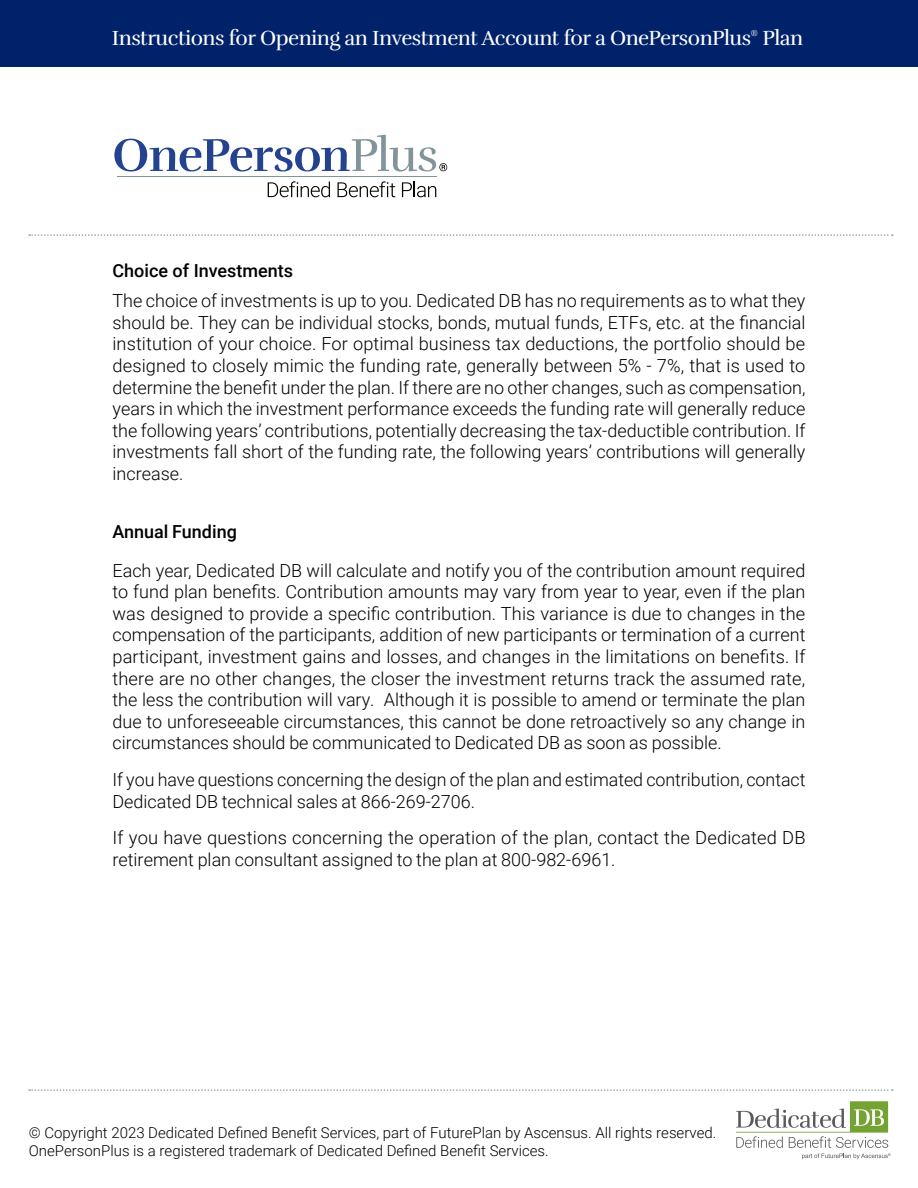
<style>
.page{position:relative;width:918px;height:1188px;background:#fff}
.page>*{position:absolute;margin:0;border:0;box-sizing:border-box;transform-origin:0 0}
.t1{font:21px "Rufina";letter-spacing:-.025em;color:#fff}
.t2{font:300 18px/21.6px "Roboto";color:#000;text-align:justify}
.t3{font:500 18px "Roboto";color:#000}
.t4{font:300 15px/18px "Roboto";color:#000}
.t5{font:9px "Rufina";color:#fff}
</style>
<div class="page">
<svg style="left:736px;top:1101px;width:155px;height:58px"></svg>
<svg style="left:29px;top:1089px;width:864px;height:2px"></svg>
<div style="left:0;top:0;width:918px;height:67px;background:#00226a"></div>
<svg style="left:268px;top:181px;width:62px;height:16px"></svg>
<svg style="left:338px;top:181px;width:57px;height:16px"></svg>
<svg style="left:402px;top:182px;width:34px;height:15px"></svg>
<hr style="left:117px;top:176px;width:319px;height:1px;background:#82939c">
<svg style="left:114px;top:135px;width:333px;height:37px"></svg>
<svg style="left:29px;top:234px;width:864px;height:2px"></svg>
<p class="t1" style="left:112px;top:25px;width:641px">Instructions for Opening an Investment Account for a OnePersonPlus</p>
<p class="t5" style="left:751px;top:27px;width:9px">®</p>
<p class="t1" style="left:762px;top:25px;width:42px">Plan</p>
<p class="t3" style="left:112px;top:258px;width:182px">Choice of Investments</p>
<p class="t2" style="left:112px;top:289px;width:695px">The choice of investments is up to you. Dedicated DB has no requirements as to what they should be. They can be individual stocks, bonds, mutual funds, ETFs, etc. at the financial institution of your choice. For optimal business tax deductions, the portfolio should be designed to closely mimic the funding rate, generally between 5% - 7%, that is used to determine the benefit under the plan. If there are no other changes, such as compensation, years in which the investment performance exceeds the funding rate will generally reduce the following years’ contributions, potentially decreasing the tax-deductible contribution. If investments fall short of the funding rate, the following years’ contributions will generally increase.</p>
<p class="t3" style="left:112px;top:519px;width:126px">Annual Funding</p>
<p class="t2" style="left:112px;top:559px;width:695px">Each year, Dedicated DB will calculate and notify you of the contribution amount required to fund plan benefits. Contribution amounts may vary from year to year, even if the plan was designed to provide a specific contribution. This variance is due to changes in the compensation of the participants, addition of new participants or termination of a current participant, investment gains and losses, and changes in the limitations on benefits. If there are no other changes, the closer the investment returns track the assumed rate, the less the contribution will vary. Although it is possible to amend or terminate the plan due to unforeseeable circumstances, this cannot be done retroactively so any change in circumstances should be communicated to Dedicated DB as soon as possible.</p>
<p class="t2" style="left:112px;top:768px;width:694px">If you have questions concerning the design of the plan and estimated contribution, contact<br>Dedicated DB technical sales at 866-269-2706.</p>
<p class="t2" style="left:112px;top:826px;width:695px">If you have questions concerning the operation of the plan, contact the Dedicated DB retirement plan consultant assigned to the plan at 800-982-6961.</p>
<p class="t4" style="left:29px;top:1123px;width:689px">© Copyright 2023 Dedicated Defined Benefit Services, part of FuturePlan by Ascensus. All rights reserved.<br>OnePersonPlus is a registered trademark of Dedicated Defined Benefit Services.</p>
</div>
